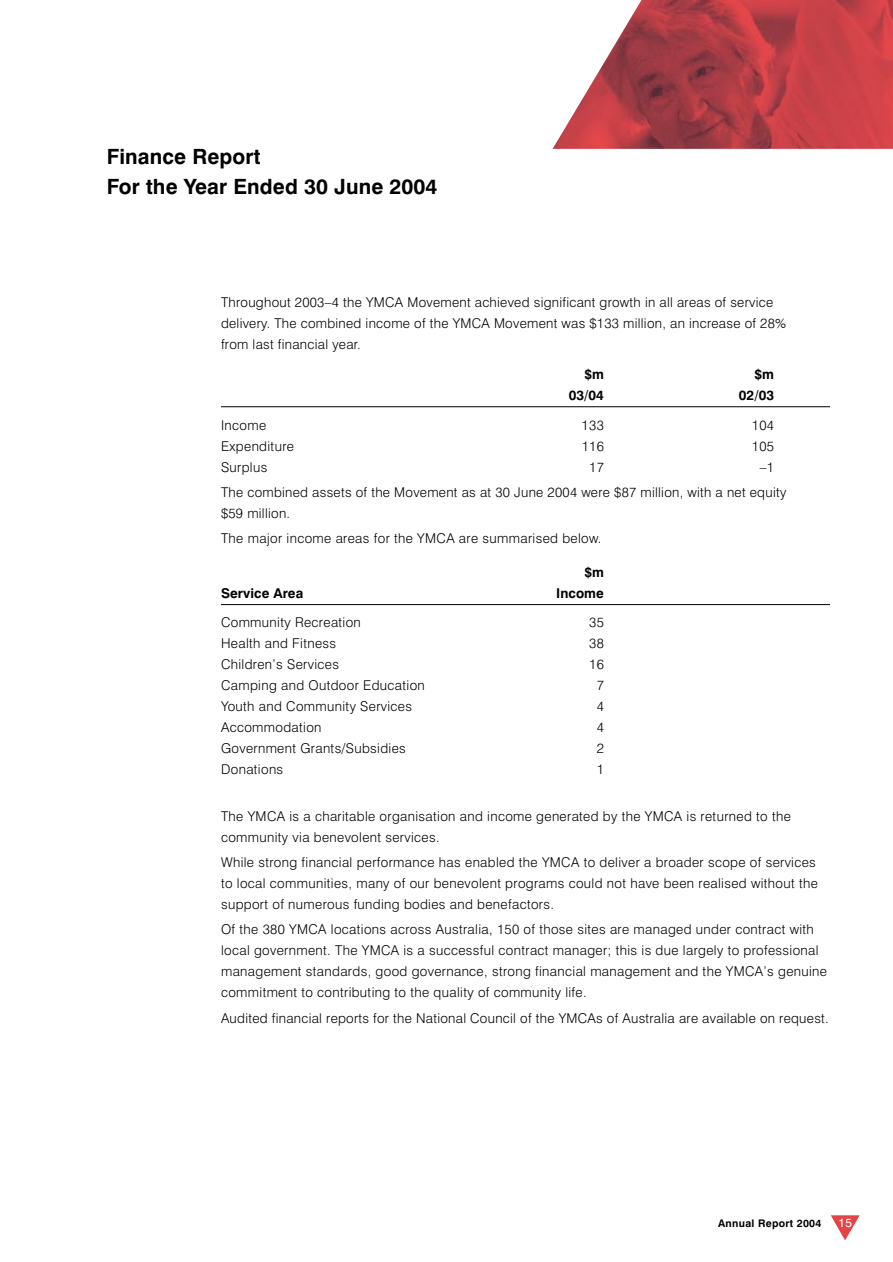
<style>
.page{position:relative;width:893px;height:1262px;background:#fff}
.page>*{position:absolute;margin:0;border:0;box-sizing:border-box;transform-origin:0 0}
.t1{font:700 21px/30px "Swiss 721 BT";letter-spacing:.005em;color:#000}
.t2{font:300 13.5px/21px "Swiss 721 BT";letter-spacing:.025em;color:#000}
.t3{font:700 13.5px "Swiss 721 BT";letter-spacing:.005em;color:#000}
.t4{font:12px "Swiss 721 BT";color:#fff}
.t5{font:700 10.5px "Swiss 721 BT";letter-spacing:.03em;color:#000}
</style>
<div class="page">
<svg style="left:831px;top:1215px;width:28px;height:25px"></svg>
<img style="left:552px;top:0;width:340px;height:149px">
<hr style="left:221px;top:406px;width:609px;height:1px;background:#000">
<hr style="left:221px;top:604px;width:609px;height:1px;background:#000">
<h1 class="t1" style="left:107px;top:144px;width:332px">Finance Report<br>For the Year Ended 30 June 2004</h1>
<p class="t2" style="left:221px;top:294px;width:566px">Throughout 2003–4 the YMCA Movement achieved significant growth in all areas of service delivery. The combined income of the YMCA Movement was $133 million, an increase of 28% from last financial year.</p>
<p class="t3" style="left:584px;top:369px;width:21px">$m</p>
<p class="t3" style="left:754px;top:369px;width:21px">$m</p>
<p class="t3" style="left:568px;top:390px;width:37px">03/04</p>
<p class="t3" style="left:738px;top:390px;width:37px">02/03</p>
<p class="t2" style="left:221px;top:416px;width:47px">Income</p>
<p class="t2" style="left:581px;top:416px;width:24px">133</p>
<p class="t2" style="left:751px;top:416px;width:24px">104</p>
<p class="t2" style="left:221px;top:437px;width:74px">Expenditure</p>
<p class="t2" style="left:581px;top:437px;width:24px">116</p>
<p class="t2" style="left:751px;top:437px;width:24px">105</p>
<p class="t2" style="left:221px;top:458px;width:48px">Surplus</p>
<p class="t2" style="left:589px;top:458px;width:16px">17</p>
<p class="t2" style="left:221px;top:456px;width:566px;line-height:25.2px;text-indent:538px">–1<br>The combined assets of the Movement as at 30 June 2004 were $87 million, with a net equity</p>
<p class="t2" style="left:221px;top:502px;width:382px;line-height:25.2px">$59 million.<br>The major income areas for the YMCA are summarised below.</p>
<p class="t3" style="left:584px;top:567px;width:21px">$m</p>
<p class="t3" style="left:221px;top:588px;width:84px">Service Area</p>
<p class="t3" style="left:556px;top:588px;width:49px">Income</p>
<p class="t2" style="left:221px;top:613px;width:141px">Community Recreation</p>
<p class="t2" style="left:589px;top:613px;width:16px">35</p>
<p class="t2" style="left:221px;top:634px;width:117px">Health and Fitness</p>
<p class="t2" style="left:589px;top:634px;width:16px">38</p>
<p class="t2" style="left:221px;top:655px;width:119px">Children’s Services</p>
<p class="t2" style="left:589px;top:655px;width:16px">16</p>
<p class="t2" style="left:221px;top:676px;width:205px">Camping and Outdoor Education</p>
<p class="t2" style="left:596px;top:676px;width:9px">7</p>
<p class="t2" style="left:221px;top:697px;width:192px">Youth and Community Services</p>
<p class="t2" style="left:596px;top:697px;width:9px">4</p>
<p class="t2" style="left:221px;top:718px;width:102px">Accommodation</p>
<p class="t2" style="left:596px;top:718px;width:9px">4</p>
<p class="t2" style="left:221px;top:739px;width:186px">Government Grants/Subsidies</p>
<p class="t2" style="left:596px;top:739px;width:9px">2</p>
<p class="t2" style="left:221px;top:760px;width:64px">Donations</p>
<p class="t2" style="left:596px;top:760px;width:9px">1</p>
<p class="t2" style="left:221px;top:807px;width:571px">The YMCA is a charitable organisation and income generated by the YMCA is returned to the community via benevolent services.</p>
<p class="t2" style="left:221px;top:853px;width:598px">While strong financial performance has enabled the YMCA to deliver a broader scope of services to local communities, many of our benevolent programs could not have been realised without the support of numerous funding bodies and benefactors.</p>
<p class="t2" style="left:221px;top:920px;width:607px">Of the 380 YMCA locations across Australia, 150 of those sites are managed under contract with local government. The YMCA is a successful contract manager; this is due largely to professional management standards, good governance, strong financial management and the YMCA’s genuine commitment to contributing to the quality of community life.</p>
<p class="t2" style="left:221px;top:1008px;width:609px">Audited financial reports for the National Council of the YMCAs of Australia are available on request.</p>
<p class="t5" style="left:718px;top:1219px;width:105px">Annual Report 2004</p>
<p class="t4" style="left:838px;top:1218px;width:15px">15</p>
</div>
